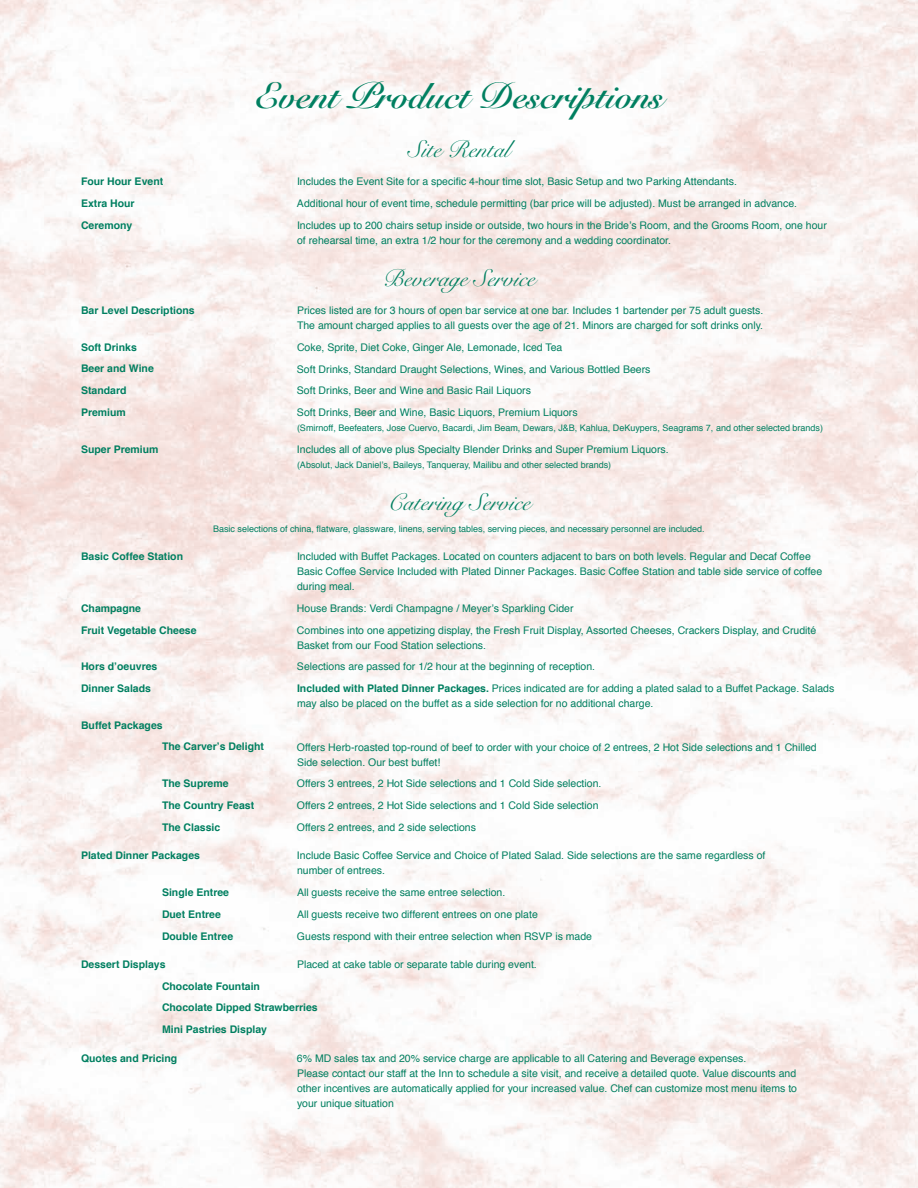
<style>
.page{position:relative;width:918px;height:1188px;background:#fff}
.page>*{position:absolute;margin:0;border:0;box-sizing:border-box;transform-origin:0 0}
.Heading{font:36px "Snell Roundhand Bold Script";color:#007f60}
.Paragraph_Style_1{font:24px "Snell Roundhand Script";color:#007f60}
.Paragraph_Style_1-2{font:10.5px/15px "Helvetica";color:#007f60}
.Paragraph_Style_1-3{font:700 10.5px "Helvetica";color:#007f60}
.Paragraph_Style_1-4{font:9px "Helvetica";color:#007f60}
.s1{font-weight:700}
</style>
<div class="page">
<p class="Heading" style="left:254px;top:74px;width:411px">Event Product Descriptions</p>
<p class="Paragraph_Style_1" style="left:408px;top:135px;width:103px">Site Rental</p>
<p class="Paragraph_Style_1-3" style="left:81px;top:173px;width:84px">Four Hour Event</p>
<p class="Paragraph_Style_1-2" style="left:297px;top:174px;width:442px">Includes the Event Site for a specific 4-hour time slot, Basic Setup and two Parking Attendants.</p>
<p class="Paragraph_Style_1-3" style="left:81px;top:195px;width:55px">Extra Hour</p>
<p class="Paragraph_Style_1-2" style="left:297px;top:196px;width:502px">Additional hour of event time, schedule permitting (bar price will be adjusted). Must be arranged in advance.</p>
<p class="Paragraph_Style_1-3" style="left:81px;top:216px;width:53px">Ceremony</p>
<p class="Paragraph_Style_1-2" style="left:297px;top:218px;width:531px">Includes up to 200 chairs setup inside or outside, two hours in the Bride’s Room, and the Grooms Room, one hour of rehearsal time, an extra 1/2 hour for the ceremony and a wedding coordinator.</p>
<p class="Paragraph_Style_1" style="left:383px;top:264px;width:154px">Beverage Service</p>
<p class="Paragraph_Style_1-3" style="left:81px;top:302px;width:115px">Bar Level Descriptions</p>
<p class="Paragraph_Style_1-2" style="left:297px;top:303px;width:468px">Prices listed are for 3 hours of open bar service at one bar. Includes 1 bartender per 75 adult guests.<br>The amount charged applies to all guests over the age of 21. Minors are charged for soft drinks only.</p>
<p class="Paragraph_Style_1-3" style="left:81px;top:339px;width:58px">Soft Drinks</p>
<p class="Paragraph_Style_1-2" style="left:297px;top:340px;width:267px">Coke, Sprite, Diet Coke, Ginger Ale, Lemonade, Iced Tea</p>
<p class="Paragraph_Style_1-3" style="left:81px;top:360px;width:74px">Beer and Wine</p>
<p class="Paragraph_Style_1-2" style="left:297px;top:362px;width:355px">Soft Drinks, Standard Draught Selections, Wines, and Various Bottled Beers</p>
<p class="Paragraph_Style_1-3" style="left:81px;top:382px;width:47px">Standard</p>
<p class="Paragraph_Style_1-2" style="left:297px;top:383px;width:236px">Soft Drinks, Beer and Wine and Basic Rail Liquors</p>
<p class="Paragraph_Style_1-3" style="left:81px;top:404px;width:46px">Premium</p>
<p class="Paragraph_Style_1-2" style="left:297px;top:405px;width:282px">Soft Drinks, Beer and Wine, Basic Liquors, Premium Liquors</p>
<p class="Paragraph_Style_1-4" style="left:297px;top:421px;width:528px">(Smirnoff, Beefeaters, Jose Cuervo, Bacardi, Jim Beam, Dewars, J&amp;B, Kahlua, DeKuypers, Seagrams 7, and other selected brands)</p>
<p class="Paragraph_Style_1-3" style="left:81px;top:441px;width:79px">Super Premium</p>
<p class="Paragraph_Style_1-2" style="left:297px;top:442px;width:373px">Includes all of above plus Specialty Blender Drinks and Super Premium Liquors.</p>
<p class="Paragraph_Style_1-4" style="left:297px;top:458px;width:316px">(Absolut, Jack Daniel’s, Baileys, Tanqueray, Mailibu and other selected brands)</p>
<p class="Paragraph_Style_1" style="left:387px;top:488px;width:145px">Catering Service</p>
<p class="Paragraph_Style_1-4" style="left:213px;top:521px;width:493px">Basic selections of china, flatware, glassware, linens, serving tables, serving pieces, and necessary personnel are included.</p>
<p class="Paragraph_Style_1-3" style="left:81px;top:548px;width:104px">Basic Coffee Station</p>
<p class="Paragraph_Style_1-2" style="left:297px;top:549px;width:527px">Included with Buffet Packages. Located on counters adjacent to bars on both levels. Regular and Decaf Coffee<br>Basic Coffee Service Included with Plated Dinner Packages. Basic Coffee Station and table side service of coffee during meal.</p>
<p class="Paragraph_Style_1-3" style="left:81px;top:600px;width:62px">Champagne</p>
<p class="Paragraph_Style_1-2" style="left:297px;top:601px;width:278px">House Brands: Verdi Champagne / Meyer’s Sparkling Cider</p>
<p class="Paragraph_Style_1-3" style="left:81px;top:621px;width:117px">Fruit Vegetable Cheese</p>
<p class="Paragraph_Style_1-2" style="left:297px;top:623px;width:521px">Combines into one appetizing display, the Fresh Fruit Display, Assorted Cheeses, Crackers Display, and Crudité<br>Basket from our Food Station selections.</p>
<p class="Paragraph_Style_1-3" style="left:81px;top:658px;width:78px">Hors d’oeuvres</p>
<p class="Paragraph_Style_1-2" style="left:297px;top:659px;width:300px">Selections are passed for 1/2 hour at the beginning of reception.</p>
<p class="Paragraph_Style_1-3" style="left:81px;top:680px;width:72px">Dinner Salads</p>
<p class="Paragraph_Style_1-2" style="left:297px;top:681px;width:539px"><span class="s1">Included with Plated Dinner Packages.</span> Prices indicated are for adding a plated salad to a Buffet Package. Salads may also be placed on the buffet as a side selection for no additional charge.</p>
<p class="Paragraph_Style_1-3" style="left:81px;top:717px;width:83px">Buffet Packages</p>
<p class="Paragraph_Style_1-3" style="left:162px;top:738px;width:104px">The Carver’s Delight</p>
<p class="Paragraph_Style_1-2" style="left:297px;top:740px;width:521px">Offers Herb-roasted top-round of beef to order with your choice of 2 entrees, 2 Hot Side selections and 1 Chilled<br>Side selection. Our best buffet!</p>
<p class="Paragraph_Style_1-3" style="left:162px;top:775px;width:68px">The Supreme</p>
<p class="Paragraph_Style_1-2" style="left:297px;top:776px;width:306px">Offers 3 entrees, 2 Hot Side selections and 1 Cold Side selection.</p>
<p class="Paragraph_Style_1-3" style="left:162px;top:797px;width:94px">The Country Feast</p>
<p class="Paragraph_Style_1-2" style="left:297px;top:798px;width:303px">Offers 2 entrees, 2 Hot Side selections and 1 Cold Side selection</p>
<p class="Paragraph_Style_1-3" style="left:162px;top:819px;width:60px">The Classic</p>
<p class="Paragraph_Style_1-2" style="left:297px;top:820px;width:180px">Offers 2 entrees, and 2 side selections</p>
<p class="Paragraph_Style_1-3" style="left:81px;top:847px;width:121px">Plated Dinner Packages</p>
<p class="Paragraph_Style_1-2" style="left:297px;top:848px;width:470px">Include Basic Coffee Service and Choice of Plated Salad. Side selections are the same regardless of number of entrees.</p>
<p class="Paragraph_Style_1-3" style="left:162px;top:884px;width:69px">Single Entree</p>
<p class="Paragraph_Style_1-2" style="left:297px;top:885px;width:210px">All guests receive the same entree selection.</p>
<p class="Paragraph_Style_1-3" style="left:162px;top:906px;width:60px">Duet Entree</p>
<p class="Paragraph_Style_1-2" style="left:297px;top:907px;width:242px">All guests receive two different entrees on one plate</p>
<p class="Paragraph_Style_1-3" style="left:162px;top:927px;width:73px">Double Entree</p>
<p class="Paragraph_Style_1-2" style="left:297px;top:929px;width:297px">Guests respond with their entree selection when RSVP is made</p>
<p class="Paragraph_Style_1-3" style="left:81px;top:956px;width:86px">Dessert Displays</p>
<p class="Paragraph_Style_1-2" style="left:297px;top:957px;width:241px">Placed at cake table or separate table during event.</p>
<p class="Paragraph_Style_1-3" style="left:162px;top:978px;width:100px">Chocolate Fountain</p>
<p class="Paragraph_Style_1-3" style="left:162px;top:999px;width:157px">Chocolate Dipped Strawberries</p>
<p class="Paragraph_Style_1-3" style="left:162px;top:1021px;width:107px">Mini Pastries Display</p>
<p class="Paragraph_Style_1-3" style="left:81px;top:1050px;width:98px">Quotes and Pricing</p>
<p class="Paragraph_Style_1-2" style="left:297px;top:1051px;width:502px">6% MD sales tax and 20% service charge are applicable to all Catering and Beverage expenses.<br>Please contact our staff at the Inn to schedule a site visit, and receive a detailed quote. Value discounts and other incentives are automatically applied for your increased value. Chef can customize most menu items to your unique situation</p>
</div>
